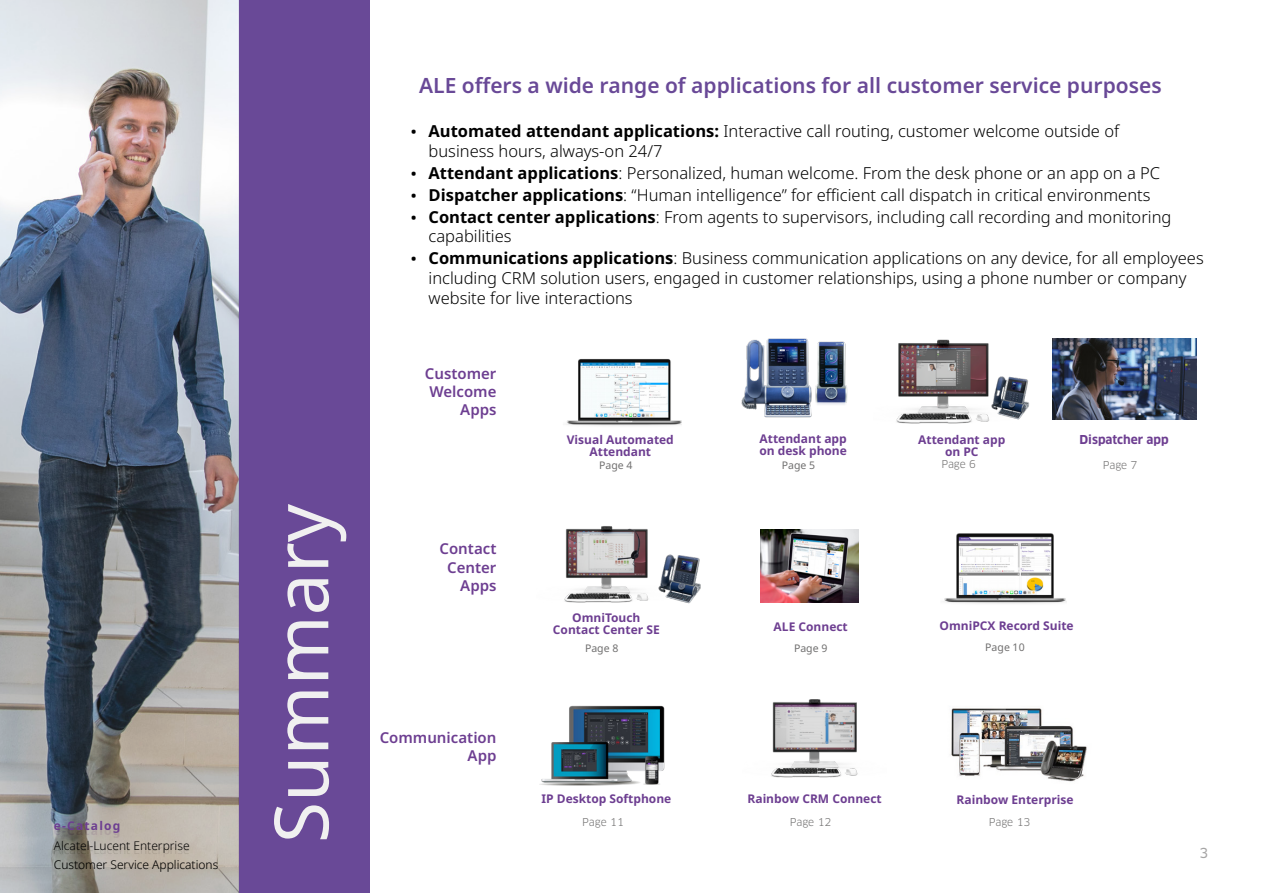
<style>
.page{position:relative;width:1263px;height:893px;background:#fff}
.page>*{position:absolute;margin:0;border:0;box-sizing:border-box;transform-origin:0 0}
.t1{font:75px "Noto Sans";color:#f0f0f0}
.t2{font:600 21px "Noto Sans";color:#694997}
.t3{font:300 16.5px/19.8px "Noto Sans";color:#000}
.t4{font:600 15px/18px "Noto Sans";color:#6d3e91;text-align:right}
.t5{font:13.5px "Clan OT News";color:#a6a5a5}
.t6{font:700 12px/12px "Noto Sans";color:#6d3e91;text-align:center}
.t7{font:300 12px/19.5px "Noto Sans";color:#000}
.t8{font:700 12px "Noto Sans";letter-spacing:.1em;color:#6d3e91}
.t9{font:700 12px "Clan OT";color:#6d3e91}
.t10{font:700 12px "Noto Sans";color:#6e3f91}
.t11{font:10.5px "Clan OT";letter-spacing:-.005em;color:#706f6f}
.t12{font:10.5px "Noto Sans";color:#706f6f}
.s1{font-family:"Clan OT";font-weight:400}
.s2{font-weight:700}
</style>
<div class="page">
<div style="left:239px;top:0;width:131px;height:893px;background:#694997"></div>
<img style="left:951px;top:708px;width:136px;height:74px">
<img style="left:0;top:0;width:239px;height:893px">
<img style="left:566px;top:359px;width:115px;height:67px">
<img style="left:943px;top:533px;width:124px;height:71px">
<img style="left:760px;top:530px;width:98px;height:72px">
<img style="left:1053px;top:338px;width:143px;height:81px">
<img style="left:741px;top:338px;width:71px;height:80px">
<img style="left:815px;top:341px;width:33px;height:64px">
<img style="left:896px;top:339px;width:93px;height:85px">
<img style="left:991px;top:376px;width:39px;height:43px">
<img style="left:564px;top:526px;width:85px;height:77px">
<img style="left:658px;top:554px;width:43px;height:49px">
<img style="left:540px;top:705px;width:125px;height:80px">
<img style="left:771px;top:700px;width:87px;height:78px">
<p class="t2" style="left:419px;top:71px;width:744px">ALE offers a wide range of applications for all customer service purposes</p>
<p class="t3" style="left:429px;top:121px;width:692px;text-indent:-18px"><span class="s1">•</span> <span class="s2">Automated attendant applications:</span> Interactive call routing, customer welcome outside of business hours, always-on 24/7</p>
<p class="t3" style="left:411px;top:163px;width:751px"><span class="s1">•</span> <span class="s2">Attendant applications</span>: Personalized, human welcome. From the desk phone or an app on a PC</p>
<p class="t3" style="left:411px;top:185px;width:741px"><span class="s1">•</span> <span class="s2">Dispatcher applications</span>: “Human intelligence” for efficient call dispatch in critical environments</p>
<p class="t3" style="left:429px;top:207px;width:744px;text-indent:-18px"><span class="s1">•</span> <span class="s2">Contact center applications</span>: From agents to supervisors, including call recording and monitoring capabilities</p>
<p class="t3" style="left:429px;top:249px;width:777px;text-indent:-18px"><span class="s1">•</span> <span class="s2">Communications applications</span>: Business communication applications on any device, for all employees including CRM solution users, engaged in customer relationships, using a phone number or company website for live interactions</p>
<p class="t4" style="left:425px;top:365px;width:73px">Customer<br>Welcome<br>Apps</p>
<p class="t6" style="left:567px;top:434px;width:109px">Visual Automated<br>Attendant</p>
<p class="t12" style="left:599px;top:458px;width:35px">Page 4</p>
<p class="t6" style="left:759px;top:433px;width:89px;text-align:left">Attendant app on desk phone</p>
<p class="t12" style="left:782px;top:458px;width:35px">Page 5</p>
<p class="t6" style="left:918px;top:434px;width:89px">Attendant app on PC</p>
<p class="t11" style="left:941px;top:458px;width:36px">Page 6</p>
<p class="t9" style="left:1079px;top:433px;width:91px">Dispatcher app</p>
<p class="t11" style="left:1103px;top:458px;width:36px">Page 7</p>
<h1 class="t1" style="left:248px;top:843px;width:341px;rotate:-90deg">Summary</h1>
<p class="t4" style="left:440px;top:540px;width:58px">Contact<br>Center<br>Apps</p>
<p class="t6" style="left:553px;top:612px;width:108px">OmniTouch<br>Contact Center SE</p>
<p class="t6" style="left:939px;top:620px;width:136px">OmniPCX Record Suite</p>
<p class="t10" style="left:774px;top:618px;width:76px">ALE Connect</p>
<p class="t12" style="left:794px;top:641px;width:35px">Page 9</p>
<p class="t12" style="left:985px;top:640px;width:41px">Page 10</p>
<p class="t12" style="left:585px;top:640px;width:35px">Page 8</p>
<p class="t4" style="left:380px;top:729px;width:118px">Communication<br>App</p>
<p class="t6" style="left:541px;top:793px;width:131px">IP Desktop Softphone</p>
<p class="t6" style="left:747px;top:793px;width:136px">Rainbow CRM Connect</p>
<p class="t6" style="left:956px;top:793px;width:119px">Rainbow Enterprise</p>
<p class="t11" style="left:790px;top:815px;width:43px">Page 12</p>
<p class="t11" style="left:989px;top:815px;width:43px">Page 13</p>
<p class="t11" style="left:582px;top:815px;width:43px">Page 11</p>
<p class="t8" style="left:54px;top:817px;width:68px">e-Catalog</p>
<p class="t7" style="left:54px;top:836px;width:166px">Alcatel-Lucent Enterprise<br>Customer Service Applications</p>
<p class="t8" style="left:54px;top:822px;width:68px">e-Catalog</p>
<p class="t7" style="left:54px;top:840px;width:137px">Alcatel-Lucent Enterprise</p>
<p class="t5" style="left:1199px;top:845px;width:10px">3</p>
</div>
